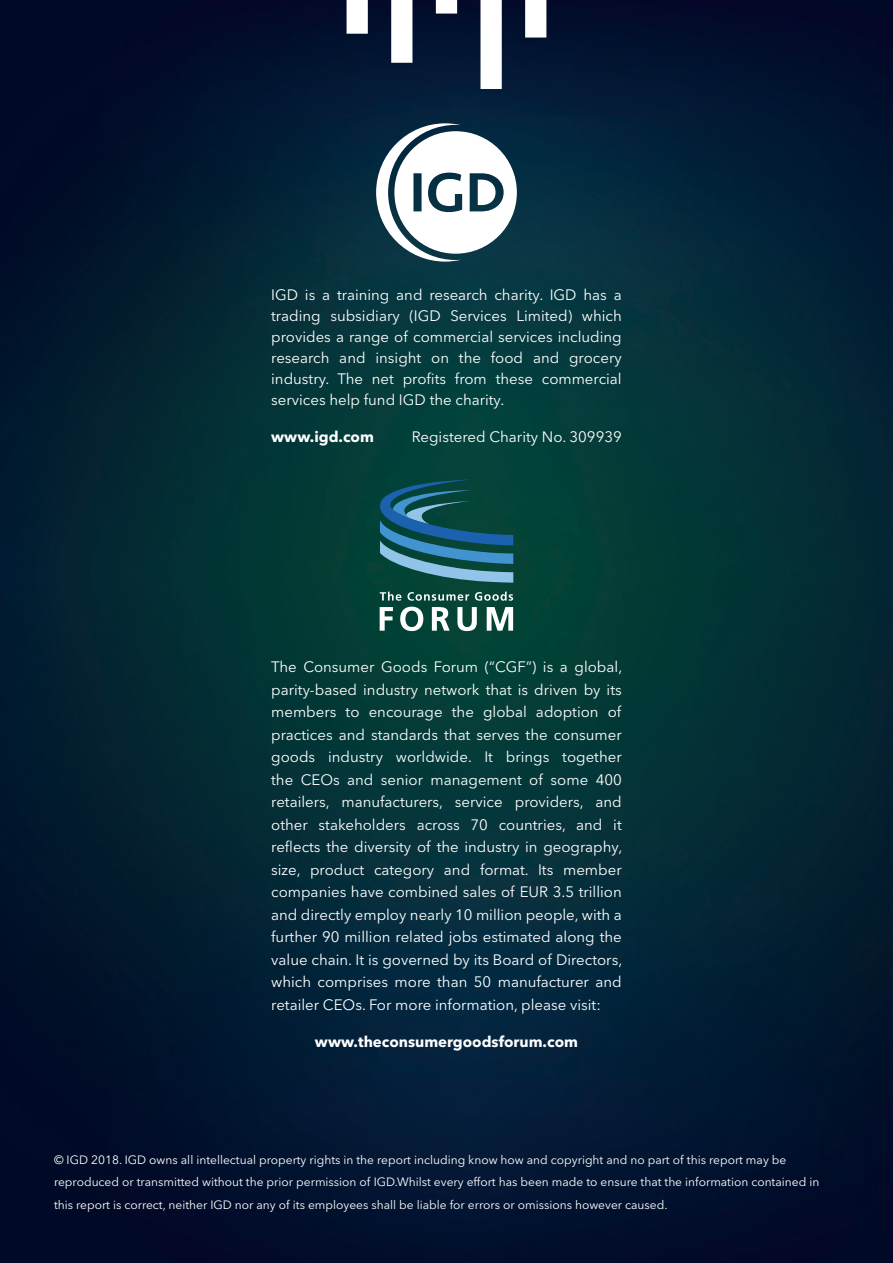
<style>
.page{position:relative;width:893px;height:1263px;background:#fff}
.page>*{position:absolute;margin:0;border:0;box-sizing:border-box;transform-origin:0 0}
.t1{font:15px/22.5px "Avenir Next LT Pro";color:#fff;text-align:justify}
.t2{font:700 15px "Avenir Next LT Pro";color:#fff}
.t3{font:12px/22.5px "Avenir Next LT Pro";color:#fff}
</style>
<div class="page">
<img style="left:0;top:0;width:893px;height:1263px">
<svg style="left:347px;top:0;width:199px;height:89px"></svg>
<svg style="left:380px;top:479px;width:133px;height:104px;background:#20606f"></svg>
<svg style="left:380px;top:607px;width:133px;height:24px"></svg>
<svg style="left:380px;top:592px;width:21px;height:9px"></svg>
<svg style="left:407px;top:592px;width:62px;height:9px"></svg>
<svg style="left:475px;top:592px;width:38px;height:9px"></svg>
<svg style="left:376px;top:123px;width:141px;height:139px"></svg>
<p class="t1" style="left:271px;top:284px;width:352px;line-height:21px">IGD is a training and research charity. IGD has a trading subsidiary (IGD Services Limited) which provides a range of commercial services including research and insight on the food and grocery industry. The net profits from these commercial services help fund IGD the charity.</p>
<p class="t2" style="left:271px;top:428px;width:104px">www.igd.com</p>
<p class="t1" style="left:412px;top:426px;width:211px">Registered Charity No. 309939</p>
<p class="t1" style="left:271px;top:655px;width:352px">The Consumer Goods Forum (“CGF”) is a global, parity-based industry network that is driven by its members to encourage the global adoption of practices and standards that serves the consumer goods industry worldwide. It brings together the CEOs and senior management of some 400 retailers, manufacturers, service providers, and other stakeholders across 70 countries, and it reflects the diversity of the industry in geography, size, product category and format. Its member companies have combined sales of EUR 3.5 trillion and directly employ nearly 10 million people, with a further 90 million related jobs estimated along the value chain. It is governed by its Board of Directors, which comprises more than 50 manufacturer and retailer CEOs. For more information, please visit:</p>
<p class="t2" style="left:315px;top:1033px;width:265px">www.theconsumergoodsforum.com</p>
<p class="t3" style="left:54px;top:1148px;width:767px">© IGD 2018. IGD owns all intellectual property rights in the report including know how and copyright and no part of this report may be reproduced or transmitted without the prior permission of IGD.Whilst every effort has been made to ensure that the information contained in this report is correct, neither IGD nor any of its employees shall be liable for errors or omissions however caused.</p>
</div>
